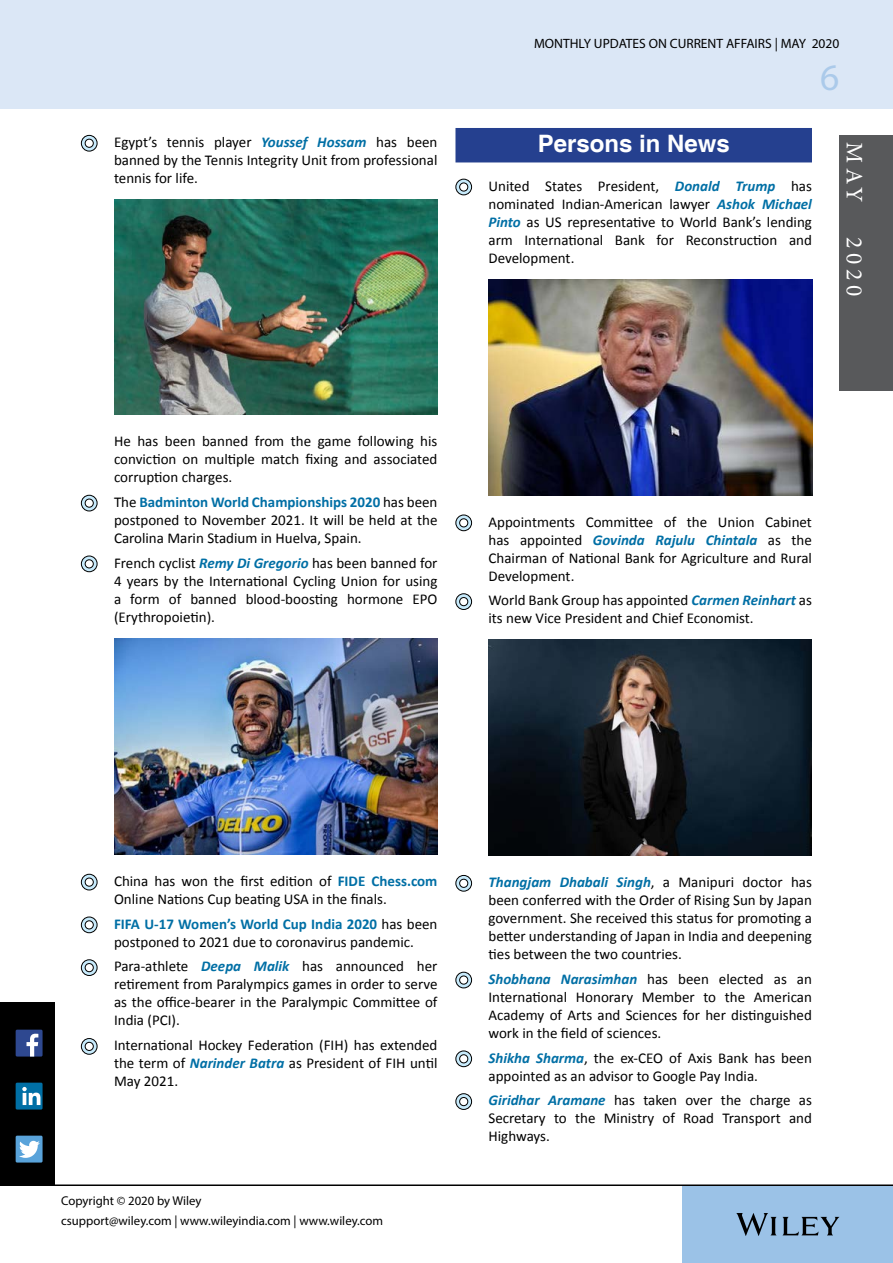
<style>
.page{position:relative;width:893px;height:1263px;background:#fff}
.page>*{position:absolute;margin:0;border:0;box-sizing:border-box;transform-origin:0 0}
.t1{font:37.5px "Myriad Pro";color:#abcaea}
.t2{font:700 24px "Helvetica";color:#fff}
.t3{font:23.55px "Minion Pro";letter-spacing:.2em;color:#fff}
.t4{font:15px/18px "Calibri";color:#000;text-align:justify}
.t5{font:13.5px "Myriad Pro";color:#000}
.t6{font:12.75px "Myriad Pro";color:#000}
.s1{font-weight:700;font-style:italic;color:#006fa5}
.s2{font-weight:700;color:#006fa5}
</style>
<div class="page">
<div style="left:683px;top:1186px;width:210px;height:77px;background:#9bc2e7"></div>
<div style="left:1px;top:0;width:892px;height:108px;background:#dbe7f6"></div>
<svg style="left:736px;top:1213px;width:103px;height:23px"></svg>
<hr style="left:0;top:1184px;width:893px;height:2px;background:#000">
<div style="left:839px;top:135px;width:54px;height:256px;background:#58595b"></div>
<div style="left:0;top:1002px;width:54px;height:182px;background:#000"></div>
<div style="left:16px;top:1136px;width:27px;height:26px;background:#59a3da"></div>
<svg style="left:19px;top:1141px;width:21px;height:17px"></svg>
<div style="left:16px;top:1030px;width:27px;height:26px;background:#2e4890"></div>
<svg style="left:27px;top:1034px;width:11px;height:22px"></svg>
<div style="left:16px;top:1083px;width:27px;height:26px;background:#006fa5"></div>
<svg style="left:22px;top:1087px;width:18px;height:18px"></svg>
<svg style="left:81px;top:135px;width:16px;height:16px"></svg>
<div style="left:81px;top:135px;width:16px;height:16px;border:1px solid #000;border-radius:50%"></div>
<div style="left:85px;top:139px;width:8px;height:8px;background:#fff;border-radius:50%"></div>
<div style="left:85px;top:139px;width:9px;height:9px;border:1px solid #000;border-radius:50%"></div>
<img style="left:114px;top:199px;width:323px;height:216px">
<svg style="left:81px;top:495px;width:16px;height:16px"></svg>
<div style="left:81px;top:495px;width:16px;height:16px;border:1px solid #000;border-radius:50%"></div>
<div style="left:85px;top:499px;width:8px;height:8px;background:#fff;border-radius:50%"></div>
<div style="left:85px;top:499px;width:9px;height:9px;border:1px solid #000;border-radius:50%"></div>
<svg style="left:81px;top:556px;width:16px;height:16px"></svg>
<div style="left:81px;top:556px;width:16px;height:16px;border:1px solid #000;border-radius:50%"></div>
<div style="left:85px;top:560px;width:8px;height:8px;background:#fff;border-radius:50%"></div>
<div style="left:85px;top:559px;width:9px;height:9px;border:1px solid #000;border-radius:50%"></div>
<img style="left:114px;top:638px;width:323px;height:216px">
<svg style="left:81px;top:874px;width:16px;height:16px"></svg>
<div style="left:81px;top:874px;width:16px;height:16px;border:1px solid #000;border-radius:50%"></div>
<div style="left:85px;top:878px;width:8px;height:8px;background:#fff;border-radius:50%"></div>
<div style="left:85px;top:878px;width:9px;height:9px;border:1px solid #000;border-radius:50%"></div>
<svg style="left:81px;top:917px;width:16px;height:16px"></svg>
<div style="left:81px;top:917px;width:16px;height:16px;border:1px solid #000;border-radius:50%"></div>
<div style="left:85px;top:921px;width:8px;height:8px;background:#fff;border-radius:50%"></div>
<div style="left:85px;top:920px;width:9px;height:9px;border:1px solid #000;border-radius:50%"></div>
<svg style="left:81px;top:960px;width:16px;height:15px"></svg>
<div style="left:81px;top:959px;width:16px;height:17px;border:1px solid #000;border-radius:50%"></div>
<div style="left:85px;top:963px;width:8px;height:9px;background:#fff;border-radius:50%"></div>
<div style="left:85px;top:963px;width:9px;height:9px;border:1px solid #000;border-radius:50%"></div>
<svg style="left:81px;top:1038px;width:16px;height:16px"></svg>
<div style="left:81px;top:1038px;width:16px;height:16px;border:1px solid #000;border-radius:50%"></div>
<div style="left:85px;top:1042px;width:8px;height:8px;background:#fff;border-radius:50%"></div>
<div style="left:85px;top:1042px;width:9px;height:9px;border:1px solid #000;border-radius:50%"></div>
<div style="left:455px;top:128px;width:357px;height:34px;background:#25408f"></div>
<svg style="left:456px;top:179px;width:16px;height:16px"></svg>
<div style="left:455px;top:179px;width:17px;height:16px;border:1px solid #000;border-radius:50%"></div>
<div style="left:460px;top:183px;width:8px;height:8px;background:#fff;border-radius:50%"></div>
<div style="left:459px;top:182px;width:9px;height:9px;border:1px solid #000;border-radius:50%"></div>
<img style="left:488px;top:279px;width:324px;height:216px">
<svg style="left:456px;top:515px;width:16px;height:16px"></svg>
<div style="left:455px;top:515px;width:17px;height:16px;border:1px solid #000;border-radius:50%"></div>
<div style="left:460px;top:519px;width:8px;height:8px;background:#fff;border-radius:50%"></div>
<div style="left:459px;top:518px;width:9px;height:9px;border:1px solid #000;border-radius:50%"></div>
<svg style="left:456px;top:594px;width:16px;height:15px"></svg>
<div style="left:455px;top:593px;width:17px;height:17px;border:1px solid #000;border-radius:50%"></div>
<div style="left:460px;top:597px;width:8px;height:9px;background:#fff;border-radius:50%"></div>
<div style="left:459px;top:597px;width:9px;height:9px;border:1px solid #000;border-radius:50%"></div>
<img style="left:488px;top:640px;width:324px;height:215px">
<svg style="left:456px;top:875px;width:16px;height:16px"></svg>
<div style="left:455px;top:875px;width:17px;height:16px;border:1px solid #000;border-radius:50%"></div>
<div style="left:460px;top:879px;width:8px;height:8px;background:#fff;border-radius:50%"></div>
<div style="left:459px;top:879px;width:9px;height:9px;border:1px solid #000;border-radius:50%"></div>
<svg style="left:456px;top:972px;width:16px;height:16px"></svg>
<div style="left:455px;top:972px;width:17px;height:16px;border:1px solid #000;border-radius:50%"></div>
<div style="left:460px;top:976px;width:8px;height:8px;background:#fff;border-radius:50%"></div>
<div style="left:459px;top:975px;width:9px;height:9px;border:1px solid #000;border-radius:50%"></div>
<svg style="left:456px;top:1051px;width:16px;height:16px"></svg>
<div style="left:455px;top:1050px;width:17px;height:17px;border:1px solid #000;border-radius:50%"></div>
<div style="left:460px;top:1055px;width:8px;height:8px;background:#fff;border-radius:50%"></div>
<div style="left:459px;top:1054px;width:9px;height:9px;border:1px solid #000;border-radius:50%"></div>
<svg style="left:456px;top:1094px;width:16px;height:15px"></svg>
<div style="left:455px;top:1093px;width:17px;height:17px;border:1px solid #000;border-radius:50%"></div>
<div style="left:460px;top:1097px;width:8px;height:9px;background:#fff;border-radius:50%"></div>
<div style="left:459px;top:1097px;width:9px;height:9px;border:1px solid #000;border-radius:50%"></div>
<p class="t4" style="left:114px;top:133px;width:325px">Egypt’s tennis player <span class="s1">Youssef Hossam</span> has been banned by the Tennis Integrity Unit from professional tennis for life.</p>
<p class="t5" style="left:534px;top:35px;width:307px">MONTHLY UPDATES ON CURRENT AFFAIRS | MAY 2020</p>
<h1 class="t1" style="left:820px;top:54px;width:21px">6</h1>
<h2 class="t2" style="left:538px;top:129px;width:194px">Persons in News</h2>
<p class="t4" style="left:488px;top:177px;width:325px">United States President, <span class="s1">Donald Trump</span> has nominated Indian-American lawyer <span class="s1">Ashok Michael Pinto</span> as US representative to World Bank’s lending arm International Bank for Reconstruction and Development.</p>
<h3 class="t3" style="left:870px;top:142px;width:61px;rotate:90deg">MAY</h3>
<h3 class="t3" style="left:870px;top:237px;width:61px;rotate:90deg">2020</h3>
<p class="t4" style="left:114px;top:432px;width:325px">He has been banned from the game following his conviction on multiple match fixing and associated corruption charges.</p>
<p class="t4" style="left:114px;top:493px;width:325px">The <span class="s2">Badminton World Championships 2020</span> has been postponed to November 2021. It will be held at the Carolina Marin Stadium in Huelva, Spain.</p>
<p class="t4" style="left:114px;top:554px;width:325px">French cyclist <span class="s1">Remy Di Gregorio</span> has been banned for 4 years by the International Cycling Union for using a form of banned blood-boosting hormone EPO (Erythropoietin).</p>
<p class="t4" style="left:488px;top:513px;width:325px">Appointments Committee of the Union Cabinet has appointed <span class="s1">Govinda Rajulu Chintala</span> as the Chairman of National Bank for Agriculture and Rural Development.</p>
<p class="t4" style="left:488px;top:591px;width:325px">World Bank Group has appointed <span class="s1">Carmen Reinhart</span> as its new Vice President and Chief Economist.</p>
<p class="t4" style="left:114px;top:872px;width:325px">China has won the first edition of <span class="s2">FIDE Chess.com<br></span>Online Nations Cup beating USA in the finals.</p>
<p class="t4" style="left:114px;top:915px;width:325px"><span class="s2">FIFA U-17 Women’s World Cup India 2020</span> has been postponed to 2021 due to coronavirus pandemic.</p>
<p class="t4" style="left:114px;top:957px;width:325px">Para-athlete <span class="s1">Deepa Malik</span> has announced her retirement from Paralympics games in order to serve as the office-bearer in the Paralympic Committee of India (PCI).</p>
<p class="t4" style="left:114px;top:1036px;width:325px">International Hockey Federation (FIH) has extended the term of <span class="s1">Narinder Batra</span> as President of FIH until May 2021.</p>
<p class="t6" style="left:61px;top:1193px;width:142px">Copyright © 2020 by Wiley</p>
<p class="t6" style="left:61px;top:1212px;width:323px">csupport@wiley.com | www.wileyindia.com | www.wiley.com</p>
<p class="t4" style="left:488px;top:873px;width:325px"><span class="s1">Thangjam Dhabali Singh</span>, a Manipuri doctor has been conferred with the Order of Rising Sun by Japan government. She received this status for promoting a better understanding of Japan in India and deepening ties between the two countries.</p>
<p class="t4" style="left:488px;top:970px;width:325px"><span class="s1">Shobhana Narasimhan</span> has been elected as an International Honorary Member to the American Academy of Arts and Sciences for her distinguished work in the field of sciences.</p>
<p class="t4" style="left:488px;top:1048px;width:325px"><span class="s1">Shikha Sharma</span>, the ex-CEO of Axis Bank has been appointed as an advisor to Google Pay India.</p>
<p class="t4" style="left:488px;top:1091px;width:325px"><span class="s1">Giridhar Aramane</span> has taken over the charge as Secretary to the Ministry of Road Transport and Highways.</p>
</div>
